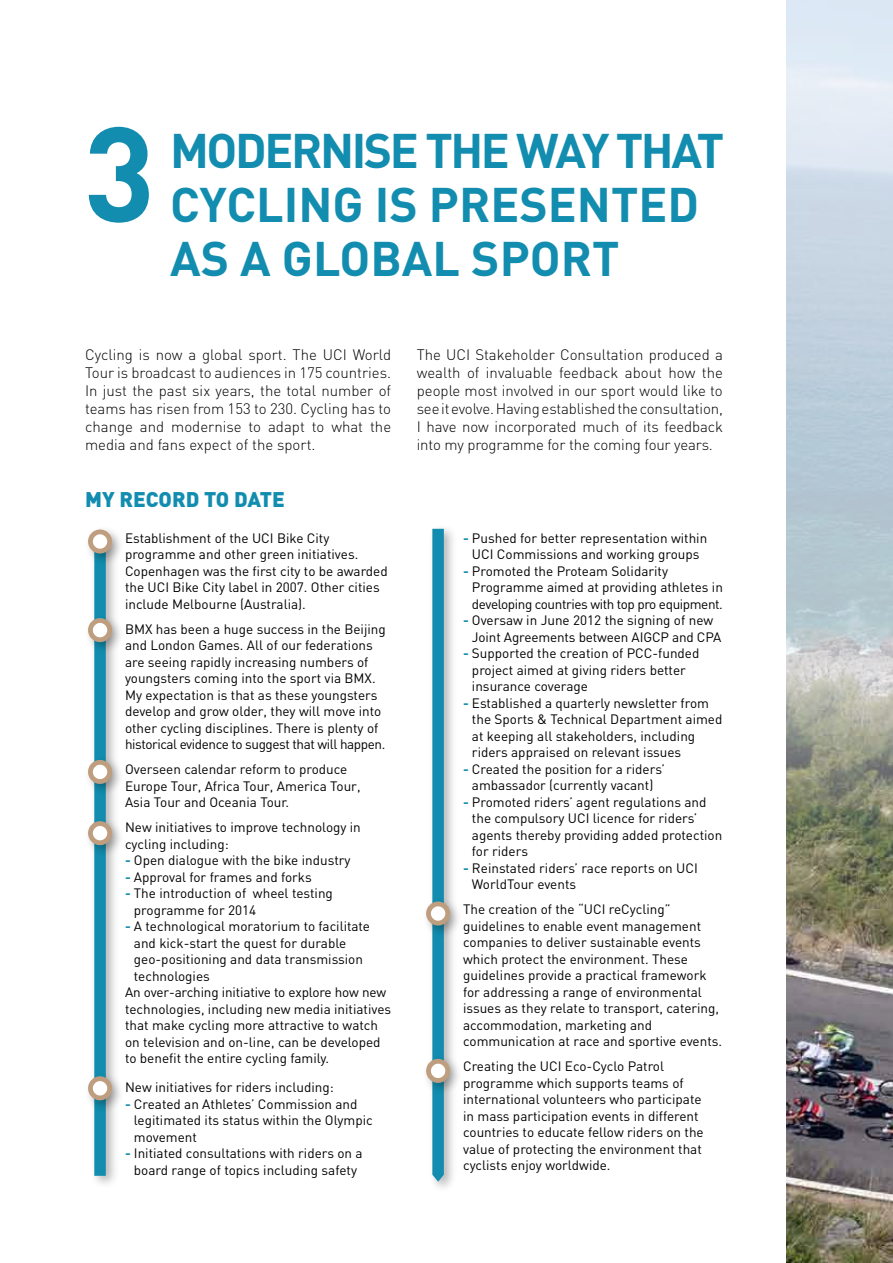
<style>
.page{position:relative;width:893px;height:1263px;background:#fff}
.page>*{position:absolute;margin:0;border:0;box-sizing:border-box;transform-origin:0 0}
.t1{font:700 132.45px "DIN";color:#128daf}
.t2{font:700 48px/54px "DIN";color:#128daf}
.t3{font:900 21px "DIN";color:#128daf}
.t4{font:300 15px/18px "DIN";letter-spacing:-.01em;color:#000;text-align:justify}
.t5{font:13.5px/16.5px "DIN";color:#000}
.s1{font-weight:700;color:#128daf}
</style>
<div class="page">
<div style="left:90px;top:532px;width:29px;height:657px;background:#000;opacity:.3"></div>
<div style="left:94px;top:536px;width:12px;height:640px;background:#128daf;border:3px solid #128daf"></div>
<div style="left:83px;top:613px;width:42px;height:42px;background:#000;opacity:.3"></div>
<div style="left:90px;top:620px;width:20px;height:20px;background:#fff;border-radius:50%"></div>
<div style="left:88px;top:618px;width:24px;height:24px;border:5px solid #bf9e80;border-radius:50%"></div>
<div style="left:83px;top:525px;width:42px;height:41px;background:#000;opacity:.3"></div>
<div style="left:90px;top:532px;width:20px;height:19px;background:#fff;border-radius:50%"></div>
<div style="left:88px;top:529px;width:24px;height:24px;border:5px solid #bf9e80;border-radius:50%"></div>
<div style="left:83px;top:755px;width:42px;height:42px;background:#000;opacity:.3"></div>
<div style="left:90px;top:762px;width:20px;height:19px;background:#fff;border-radius:50%"></div>
<div style="left:88px;top:760px;width:24px;height:24px;border:5px solid #bf9e80;border-radius:50%"></div>
<div style="left:83px;top:816px;width:42px;height:42px;background:#000;opacity:.3"></div>
<div style="left:90px;top:823px;width:20px;height:20px;background:#fff;border-radius:50%"></div>
<div style="left:88px;top:821px;width:24px;height:24px;border:5px solid #bf9e80;border-radius:50%"></div>
<div style="left:83px;top:1071px;width:42px;height:42px;background:#000;opacity:.3"></div>
<div style="left:90px;top:1079px;width:20px;height:19px;background:#fff;border-radius:50%"></div>
<div style="left:88px;top:1076px;width:24px;height:24px;border:5px solid #bf9e80;border-radius:50%"></div>
<div style="left:428px;top:524px;width:29px;height:670px;background:#000;opacity:.3"></div>
<svg style="left:431px;top:527px;width:14px;height:657px;background:#389eba"></svg>
<div style="left:421px;top:897px;width:42px;height:41px;background:#000;opacity:.3"></div>
<div style="left:428px;top:904px;width:20px;height:19px;background:#fff;border-radius:50%"></div>
<div style="left:426px;top:901px;width:24px;height:24px;border:5px solid #bf9e80;border-radius:50%"></div>
<div style="left:421px;top:1054px;width:42px;height:42px;background:#000;opacity:.3"></div>
<div style="left:428px;top:1061px;width:20px;height:19px;background:#fff;border-radius:50%"></div>
<div style="left:426px;top:1059px;width:24px;height:24px;border:5px solid #bf9e80;border-radius:50%"></div>
<img style="left:787px;top:1097px;width:106px;height:166px">
<svg style="left:786px;top:0;width:107px;height:1097px;background:#aeb6b8"></svg>
<h1 class="t1" style="left:83px;top:87px;width:73px">3</h1>
<h2 class="t2" style="left:170px;top:122px;width:556px">MODERNISE THE WAY THAT<br>CYCLI NG IS PRESENTED<br>AS A GLOBAL SPORT</h2>
<p class="t4" style="left:85px;top:345px;width:308px">Cycling is now a global sport. The UCI World Tour is broadcast to audiences in 175 countries.<br>In just the past six years, the total number of teams has risen from 153 to 230. Cycling has to change and modernise to adapt to what the media and fans expect of the sport.</p>
<p class="t4" style="left:417px;top:345px;width:308px">The UCI Stakeholder Consultation produced a wealth of invaluable feedback about how the people most involved in our sport would like to see it evolve. Having established the consultation, I have now incorporated much of its feedback into my programme for the coming four years.</p>
<h3 class="t3" style="left:85px;top:485px;width:201px">MY RECORD TO DATE</h3>
<p class="t5" style="left:125px;top:529px;width:264px">Establishment of the UCI Bike City programme and other green initiatives.<br>Copenhagen was the first city to be awarded the UCI Bike City label in 2007. Other cities include Melbourne (Australia).</p>
<p class="t5" style="left:125px;top:620px;width:262px">BMX has been a huge success in the Beijing and London Games. All of our federations are seeing rapidly increasing numbers of youngsters coming into the sport via BMX.<br>My expectation is that as these youngsters develop and grow older, they will move into other cycling disciplines. There is plenty of historical evidence to suggest that will happen.</p>
<p class="t5" style="left:125px;top:761px;width:237px">Overseen calendar reform to produce<br>Europe Tour, Africa Tour, America Tour,<br>Asia Tour and Oceania Tour.</p>
<p class="t5" style="left:125px;top:819px;width:237px">N ew initiatives to improve technology in cycling including:</p>
<p class="t5" style="left:125px;top:852px;width:227px"><span class="s1">-</span> Open dialogue with the bike industry</p>
<p class="t5" style="left:125px;top:868px;width:188px"><span class="s1">-</span> Approval for frames and forks</p>
<p class="t5" style="left:134px;top:885px;width:200px;text-indent:-9px"><span class="s1">-</span> The introduction of wheel testing programme for 2014</p>
<p class="t5" style="left:125px;top:918px;width:247px"><span class="s1">-</span> A technological moratorium to facilitate</p>
<p class="t5" style="left:134px;top:934px;width:214px">and kick-start the quest for durable</p>
<p class="t5" style="left:134px;top:951px;width:231px">geo-positioning and data transmission</p>
<p class="t5" style="left:134px;top:967px;width:77px">technologies</p>
<p class="t5" style="left:125px;top:984px;width:263px">An over-arching initiative to explore how new</p>
<p class="t5" style="left:125px;top:1000px;width:268px">technologies, including new media initiatives</p>
<p class="t5" style="left:125px;top:1017px;width:255px">that make cycling more attractive to watch</p>
<p class="t5" style="left:125px;top:1033px;width:257px">on television and on-line, can be developed</p>
<p class="t5" style="left:125px;top:1050px;width:206px">to benefit the entire cycling family.</p>
<p class="t5" style="left:125px;top:1079px;width:210px">New initiatives for riders including:</p>
<p class="t5" style="left:134px;top:1095px;width:240px;text-indent:-9px"><span class="s1">-</span> Created an Athletes’ Commission and legitimated its status within the Olympic movement</p>
<p class="t5" style="left:125px;top:1145px;width:239px;text-align:center"><span class="s1">-</span> I nitiated consultations with riders on a board range of topics including safety</p>
<p class="t5" style="left:463px;top:529px;width:246px;text-align:center"><span class="s1">-</span> Pushed for better representation within<br>UCI Commissions and working groups</p>
<p class="t5" style="left:472px;top:562px;width:252px;text-indent:-9px"><span class="s1">-</span> Promoted the Proteam Solidarity<br>Programme aimed at providing athletes in developing countries with top pro equipment.</p>
<p class="t5" style="left:472px;top:612px;width:251px;text-indent:-9px"><span class="s1">-</span> Oversaw in June 2012 the signing of new<br>Joint Agreements between AIGCP and CPA</p>
<p class="t5" style="left:472px;top:645px;width:229px;text-indent:-9px"><span class="s1">-</span> Supported the creation of PCC-funded project aimed at giving riders better insurance coverage</p>
<p class="t5" style="left:472px;top:694px;width:252px;text-indent:-9px"><span class="s1">-</span> Established a quarterly newsletter from the Sports &amp; Technical Department aimed at keeping all stakeholders, including riders appraised on relevant issues</p>
<p class="t5" style="left:463px;top:760px;width:203px;text-align:center"><span class="s1">-</span> Created the position for a riders’ ambassador (currently vacant)</p>
<p class="t5" style="left:472px;top:793px;width:252px;text-indent:-9px"><span class="s1">-</span> Promoted riders’ agent regulations and the compulsory UCI licence for riders’ agents thereby providing added protection for riders</p>
<p class="t5" style="left:472px;top:859px;width:225px;text-indent:-9px"><span class="s1">-</span> Reinstated riders’ race reports on U CI<br>WorldTour events</p>
<p class="t5" style="left:463px;top:901px;width:261px">The creation of the “UCI reCycling” guidelines to enable event management companies to deliver sustainable events which protect the environment. These guidelines provide a practical framework for addressing a range of environmental issues as they relate to transport, catering, accommodation, marketing and communication at race and sportive events.</p>
<p class="t5" style="left:463px;top:1058px;width:242px">Creating the UCI Eco-Cyclo Patrol programme which supports teams of international volunteers who participate in mass participation events in different countries to educate fellow riders on the value of protecting the environment that cyclists enjoy worldwide.</p>
</div>
